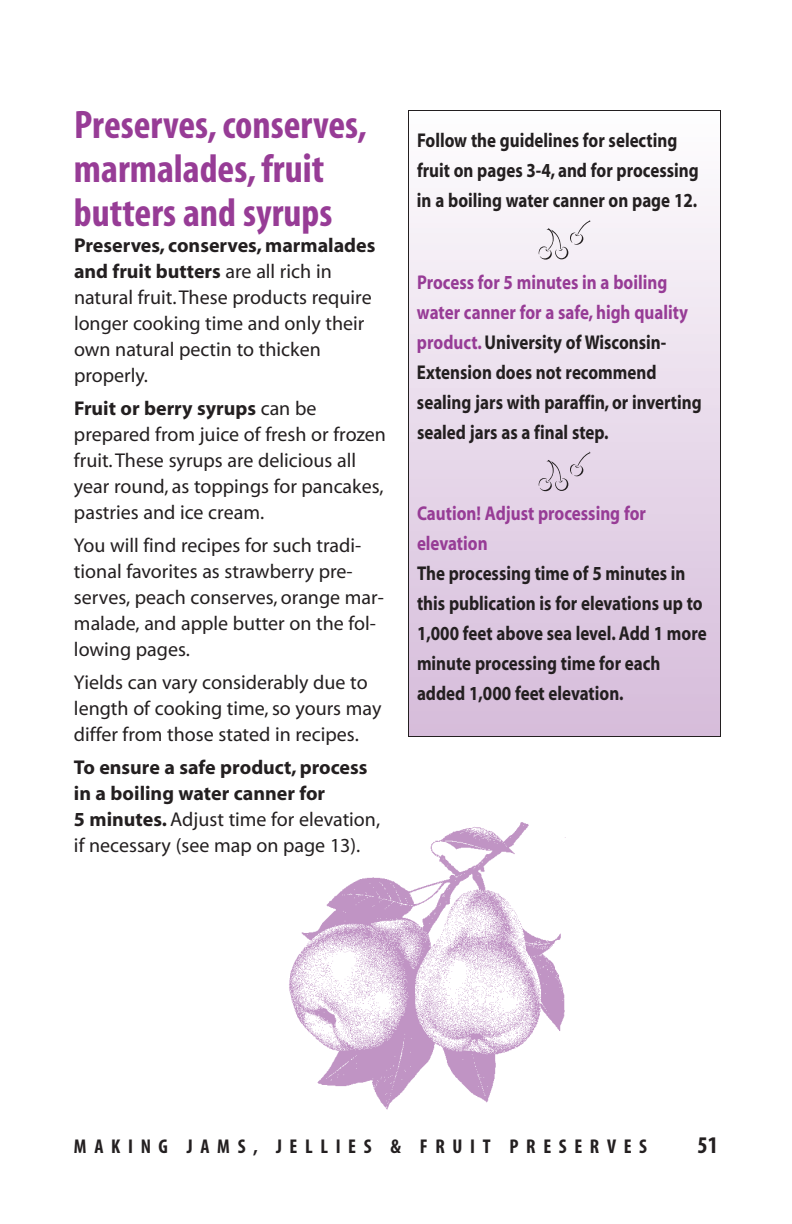
<style>
.page{position:relative;width:792px;height:1224px;background:#fff}
.page>*{position:absolute;margin:0;border:0;box-sizing:border-box;transform-origin:0 0}
.t1{font:60px "Df Delectables Plain";color:#231f20}
.t2{font:700 condensed 40px/44px "Myriad";color:#973c96}
.t3{font:700 condensed 24px "Myriad";color:#231f20}
.t4{font:20px/26px "Myriad";color:#231f20}
.t5{font:700 20px/30px "Myriad";color:#231f20;scale:.85 1}
.t6{font:700 20px/26px "Myriad";color:#231f20}
.t7{font:700 20px "Myriad";color:#973c96;scale:.85 1}
.t8{font:700 condensed 20px "Myriad";letter-spacing:.385em;color:#231f20}
.s1{font-weight:700}
.s2{font-weight:400}
.s3{color:#973c96}
</style>
<div class="page">
<div style="left:408px;top:110px;width:312px;height:626px;background:linear-gradient(to bottom,#fefdfe,#d5bbda)"></div>
<img style="left:289px;top:822px;width:277px;height:288px">
<h2 class="t2" style="left:74px;top:106px;width:294px">Preserves,conserves, marmalades,fruit butters and syrups</h2>
<p class="t4" style="left:74px;top:234px;width:303px"><span class="s1">Preserves, conserves, marmalades and fruit butters</span> are all rich in natural fruit.These products require longer cooking time and only their own natural pectin to thicken properly.</p>
<p class="t4" style="left:74px;top:397px;width:314px"><span class="s1">Fruit or berry syrups</span> can be prepared from juice of fresh or frozen fruit.These syrups are delicious all year round, as toppings for pancakes, pastries and ice cream.</p>
<p class="t4" style="left:74px;top:534px;width:311px">You will find recipes for such tradi&shy;tional favorites as strawberry pre&shy;serves, peach conserves, orange mar&shy;malade, and apple butter on the fol&shy;lowing pages.</p>
<p class="t4" style="left:74px;top:671px;width:309px">Yields can vary considerably due to length of cooking time, so yours may differ from those stated in recipes.</p>
<p class="t6" style="left:74px;top:757px;width:308px">To ensure a safe product, process in a boiling water canner for<br>5 minutes. <span class="s2">Adjust time for elevation, if necessary (see map on page 13).</span></p>
<p class="t5" style="left:417px;top:127px;width:333px">Follow the guidelines for selecting fruit on pages 3-4, and for processing in a boiling water canner on page 12.</p>
<h1 class="t1" style="left:536px;top:221px;width:59px">d</h1>
<p class="t7" style="left:417px;top:274px;width:296px">Process for 5 minutes in a boiling</p>
<p class="t5" style="left:417px;top:299px;width:337px"><span class="s3">water canner for a safe, high quality product.</span> University of Wisconsin-Extension does not recommend sealing jars with paraffin, or inverting sealed jars as a final step.</p>
<h1 class="t1" style="left:536px;top:453px;width:59px">d</h1>
<p class="t7" style="left:417px;top:506px;width:271px">Caution! Adjust processing for</p>
<p class="t7" style="left:417px;top:536px;width:85px">elevation</p>
<p class="t5" style="left:417px;top:560px;width:342px">The processing time of 5 minutes in this publication is for elevations up to 1,000 feet above sea level. Add 1 more minute processing time for each added 1,000 feet elevation.</p>
<p class="t8" style="left:74px;top:1139px;width:575px">MAKING JAMS, JELLIES &amp; FRUIT PRESERVES</p>
<p class="t3" style="left:698px;top:1136px;width:22px">51</p>
</div>
